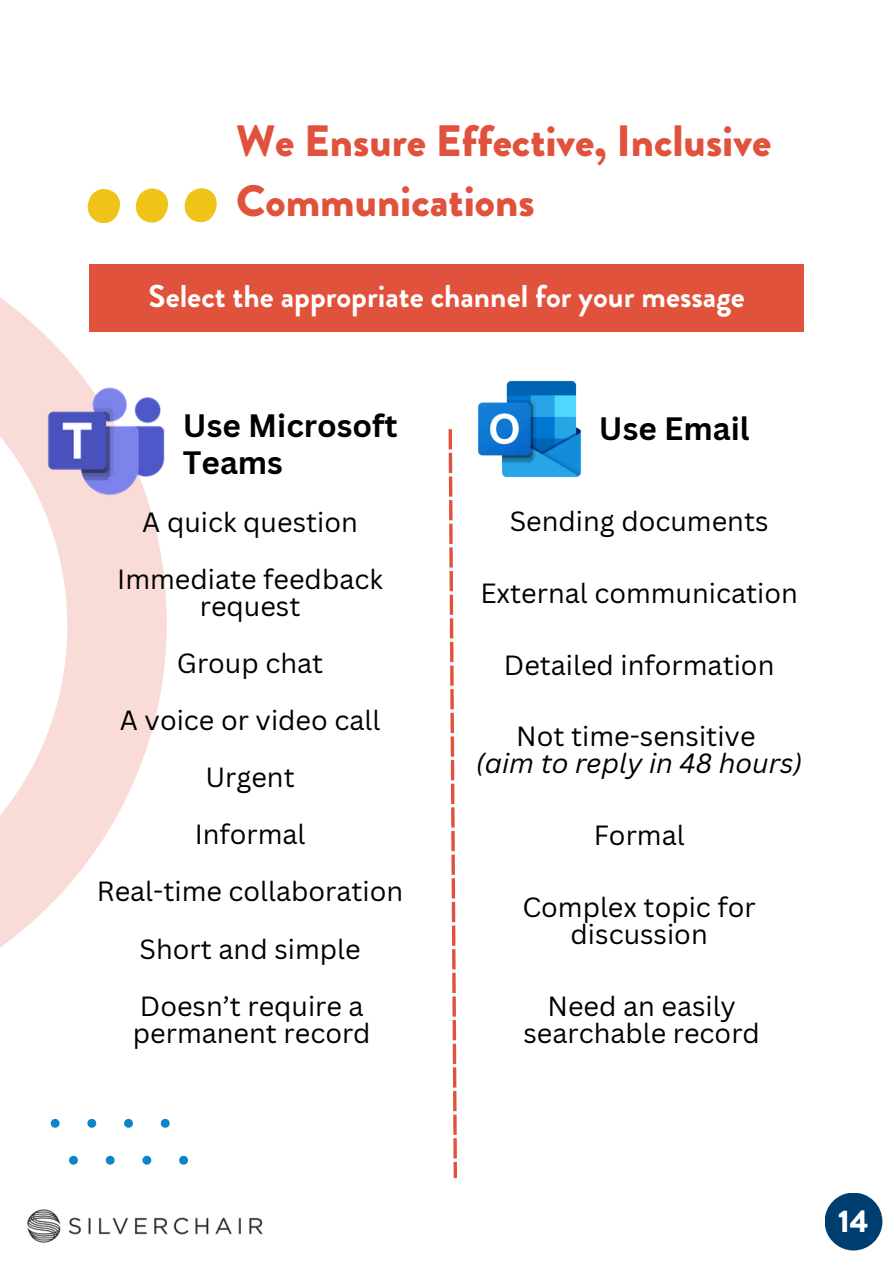
<style>
.page{position:relative;width:894px;height:1264px;background:#fff}
.page>*{position:absolute;margin:0;border:0;box-sizing:border-box;transform-origin:0 0}
.t1{font:900 43.8px/60.4px "Brandon Grotesque";color:#e1523d}
.t2{font:700 31.5px "Brandon Grotesque";color:#fff}
.t3{font:700 31.5px/37.2px "Canva Sans";color:#000}
.t4{font:900 31.35px "Brandon Grotesque";color:#fff}
.t5{font:27px/27px "Canva Sans";color:#000;text-align:center}
.t6{font:italic 27px "Canva Sans";color:#000}
</style>
<div class="page">
<svg style="left:51px;top:1118px;width:9px;height:9px"></svg>
<svg style="left:87px;top:1118px;width:9px;height:9px"></svg>
<svg style="left:124px;top:1118px;width:9px;height:9px"></svg>
<svg style="left:161px;top:1118px;width:9px;height:9px"></svg>
<svg style="left:69px;top:1155px;width:9px;height:9px"></svg>
<svg style="left:106px;top:1155px;width:9px;height:9px"></svg>
<svg style="left:142px;top:1155px;width:9px;height:9px"></svg>
<svg style="left:179px;top:1155px;width:8px;height:9px"></svg>
<img style="left:27px;top:1209px;width:236px;height:34px">
<svg style="left:0;top:297px;width:167px;height:651px;fill:#f9dcd8"></svg>
<img style="left:0;top:331px;width:215px;height:218px">
<svg style="left:88px;top:188px;width:129px;height:35px"></svg>
<div style="left:824px;top:1192px;width:58px;height:58px;background:#003e6f;border-radius:50%"></div>
<div style="left:89px;top:264px;width:715px;height:67px;background:#e1523d"></div>
<img style="left:448px;top:380px;width:133px;height:121px">
<svg style="left:448px;top:429px;width:4px;height:20px"></svg>
<svg style="left:448px;top:453px;width:4px;height:20px"></svg>
<svg style="left:448px;top:476px;width:4px;height:20px"></svg>
<hr style="left:449px;top:500px;width:3px;height:20px;background:#e1523d">
<hr style="left:449px;top:523px;width:3px;height:21px;background:#e1523d">
<hr style="left:449px;top:547px;width:3px;height:20px;background:#e1523d">
<svg style="left:449px;top:571px;width:4px;height:20px"></svg>
<svg style="left:449px;top:594px;width:4px;height:21px"></svg>
<svg style="left:449px;top:618px;width:4px;height:20px"></svg>
<hr style="left:450px;top:642px;width:3px;height:20px;background:#e1523d">
<hr style="left:450px;top:665px;width:3px;height:20px;background:#e1523d">
<hr style="left:450px;top:689px;width:3px;height:20px;background:#e1523d">
<svg style="left:450px;top:712px;width:4px;height:21px"></svg>
<svg style="left:450px;top:736px;width:4px;height:20px"></svg>
<svg style="left:450px;top:760px;width:4px;height:20px"></svg>
<hr style="left:451px;top:783px;width:3px;height:21px;background:#e1523d">
<hr style="left:451px;top:807px;width:3px;height:20px;background:#e1523d">
<hr style="left:451px;top:831px;width:3px;height:20px;background:#e1523d">
<svg style="left:451px;top:854px;width:4px;height:20px"></svg>
<svg style="left:451px;top:878px;width:4px;height:20px"></svg>
<svg style="left:451px;top:901px;width:4px;height:21px"></svg>
<hr style="left:452px;top:925px;width:3px;height:20px;background:#e1523d">
<hr style="left:452px;top:949px;width:3px;height:20px;background:#e1523d">
<hr style="left:452px;top:972px;width:3px;height:21px;background:#e1523d">
<svg style="left:452px;top:996px;width:4px;height:20px"></svg>
<svg style="left:452px;top:1020px;width:4px;height:20px"></svg>
<svg style="left:452px;top:1043px;width:4px;height:20px"></svg>
<hr style="left:453px;top:1067px;width:3px;height:20px;background:#e1523d">
<hr style="left:453px;top:1090px;width:3px;height:21px;background:#e1523d">
<hr style="left:453px;top:1114px;width:3px;height:20px;background:#e1523d">
<svg style="left:453px;top:1138px;width:4px;height:20px"></svg>
<svg style="left:453px;top:1161px;width:4px;height:17px"></svg>
<p class="t1" style="left:236px;top:111px;width:536px">We Ensure Effective, Inclusive<br>Communications</p>
<p class="t2" style="left:148px;top:274px;width:597px">Select the appropriate channel for your message</p>
<p class="t3" style="left:183px;top:406px;width:216px">Use Microsoft<br>Teams</p>
<p class="t5" style="left:142px;top:507px;width:217px">A quick question</p>
<h2 class="t5" style="left:117px;top:564px;width:267px">Immediate feedback request</h2>
<h2 class="t5" style="left:177px;top:648px;width:148px">Group chat</h2>
<p class="t5" style="left:120px;top:706px;width:262px">A voice or video call</p>
<p class="t5" style="left:205px;top:763px;width:91px">Urgent</p>
<p class="t5" style="left:195px;top:820px;width:112px">Informal</p>
<p class="t5" style="left:97px;top:877px;width:308px">Real-time collaboration</p>
<p class="t5" style="left:140px;top:934px;width:222px">Short and simple</p>
<p class="t5" style="left:133px;top:991px;width:239px;text-align:left">Doesn’t require a permanent record</p>
<p class="t3" style="left:598px;top:409px;width:152px">Use Email</p>
<p class="t5" style="left:509px;top:507px;width:260px">Sending documents</p>
<p class="t5" style="left:480px;top:579px;width:319px">External communication</p>
<p class="t5" style="left:503px;top:650px;width:272px">Detailed information</p>
<p class="t5" style="left:516px;top:722px;width:241px">Not time-sensitive</p>
<p class="t6" style="left:475px;top:744px;width:328px">(aim to reply in 48 hours)</p>
<p class="t5" style="left:593px;top:821px;width:92px">Formal</p>
<p class="t5" style="left:522px;top:892px;width:235px">Complex topic for discussion</p>
<p class="t5" style="left:523px;top:991px;width:238px">Need an easily searchable record</p>
<h2 class="t4" style="left:838px;top:1199px;width:32px">14</h2>
</div>
